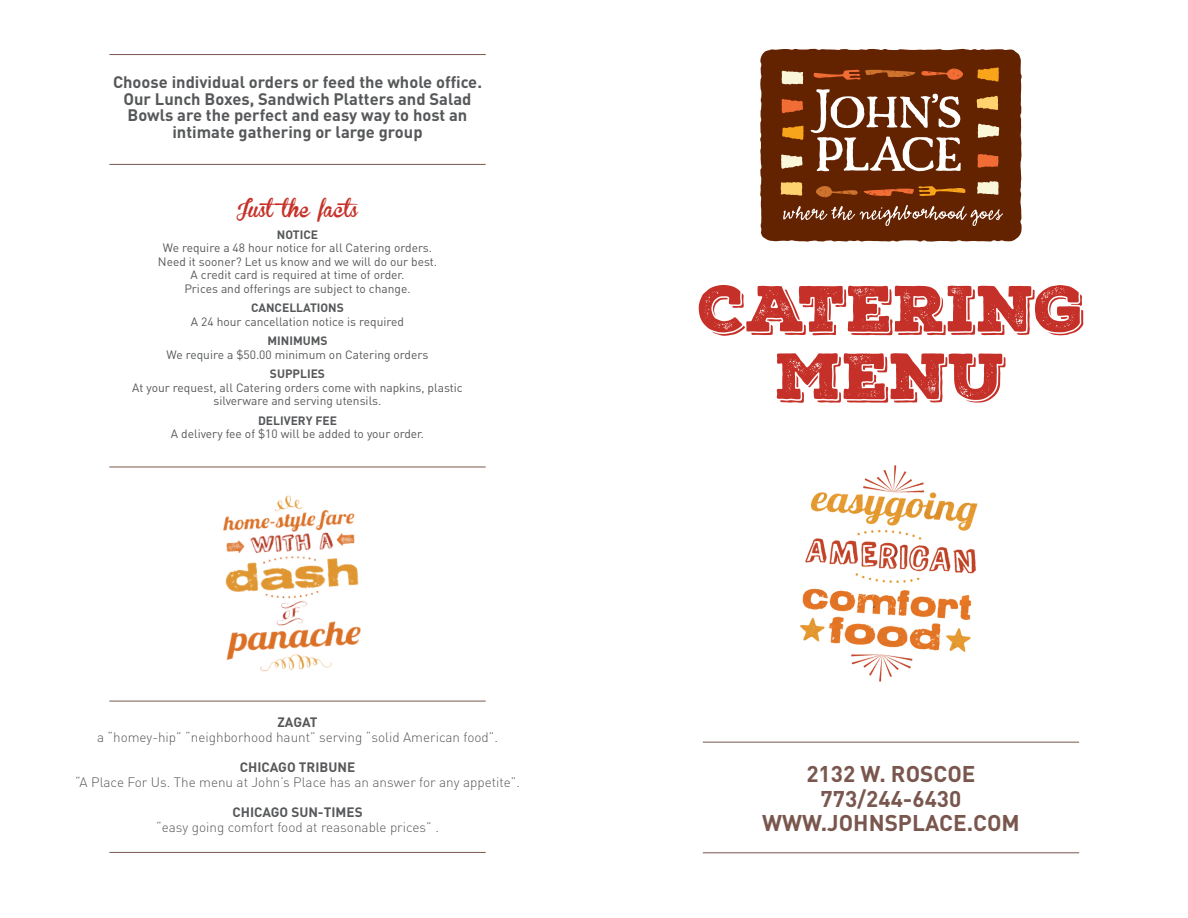
<style>
.page{position:relative;width:1188px;height:918px;background:#fff}
.page>*{position:absolute;margin:0;border:0;box-sizing:border-box;transform-origin:0 0}
.t1{font:63px/67.5px "Nexa Rust Slab Black Shadow 01";letter-spacing:.01em;color:#c53128;text-align:center}
.t2{font:700 22.5px/24.5px "DIN";color:#7a574e;text-align:center}
.t3{font:18px "Brannboll Fet";color:#c53128}
.t4{font:700 16.5px/16.5px "DIN";color:#57585a;text-align:center}
.t5{font:300 13.5px "DIN";color:#57585a}
.t6{font:700 13.5px "DIN";color:#57585a}
.t7{font:12px/13.5px "DIN";color:#57585a;text-align:center}
.t8{font:700 12px "DIN";color:#57585a}
</style>
<div class="page">
<div style="left:760px;top:49px;width:262px;height:193px;background:#642300"></div>
<svg style="left:782px;top:71px;width:21px;height:14px"></svg>
<svg style="left:782px;top:99px;width:21px;height:14px"></svg>
<svg style="left:977px;top:181px;width:22px;height:14px"></svg>
<svg style="left:977px;top:96px;width:21px;height:14px"></svg>
<svg style="left:781px;top:182px;width:21px;height:14px"></svg>
<svg style="left:781px;top:155px;width:21px;height:14px"></svg>
<svg style="left:977px;top:67px;width:22px;height:15px"></svg>
<svg style="left:782px;top:126px;width:22px;height:14px"></svg>
<svg style="left:978px;top:154px;width:21px;height:14px"></svg>
<svg style="left:978px;top:124px;width:21px;height:14px"></svg>
<svg style="left:816px;top:185px;width:150px;height:12px;background:#91430e"></svg>
<svg style="left:813px;top:68px;width:150px;height:13px;background:#8d3b0f"></svg>
<svg style="left:811px;top:89px;width:150px;height:82px"></svg>
<svg style="left:783px;top:205px;width:220px;height:21px;background:#7f4a2d"></svg>
<img style="left:800px;top:465px;width:178px;height:217px">
<hr style="left:109px;top:54px;width:377px;height:1px;background:#7a574e">
<hr style="left:109px;top:467px;width:377px;height:1px;background:#7a574e">
<hr style="left:109px;top:164px;width:377px;height:1px;background:#7a574e">
<hr style="left:703px;top:742px;width:376px;height:1px;background:#7a574e">
<hr style="left:703px;top:853px;width:376px;height:1px;background:#7a574e">
<hr style="left:109px;top:701px;width:377px;height:1px;background:#7a574e">
<hr style="left:109px;top:852px;width:377px;height:1px;background:#7a574e">
<img style="left:223px;top:495px;width:138px;height:177px">
<h3 class="t4" style="left:113px;top:73px;width:371px">Choose individual orders or feed the whole office.<br>Our Lunch Boxes, Sandwich Platters and Salad Bowls are the perfect and easy way to host an intimate gathering or large group</h3>
<h3 class="t3" style="left:237px;top:199px;width:129px">Justthe facts</h3>
<p class="t8" style="left:277px;top:226px;width:43px">NOTICE</p>
<p class="t7" style="left:158px;top:241px;width:281px">We require a 48 hour notice for all Catering orders.<br>Need it sooner? Let us know and we will do our best.<br>A credit card is required at time of order.<br>Prices and offerings are subject to change.</p>
<p class="t8" style="left:251px;top:300px;width:94px">CANCELLATIONS</p>
<p class="t7" style="left:191px;top:314px;width:215px">A 24 hour cancellation notice is required</p>
<p class="t8" style="left:267px;top:333px;width:62px">MINIMUMS</p>
<p class="t7" style="left:167px;top:347px;width:263px">We require a $50.00 minimum on Catering orders</p>
<p class="t8" style="left:270px;top:366px;width:57px">SUPPLIES</p>
<p class="t7" style="left:132px;top:380px;width:332px">At your request, all Catering orders come with napkins, plastic silverware and serving utensils.</p>
<p class="t8" style="left:258px;top:412px;width:81px">DELIVERY FEE</p>
<p class="t7" style="left:171px;top:427px;width:255px">A delivery fee of $10 will be added to your order.</p>
<p class="t6" style="left:278px;top:713px;width:42px">ZAGAT</p>
<p class="t5" style="left:97px;top:728px;width:403px">a “homey-hip” “neighborhood haunt” serving “solid American food”.</p>
<p class="t6" style="left:240px;top:758px;width:117px">CHICAGO TRIBUNE</p>
<p class="t5" style="left:75px;top:773px;width:446px">“A Place For Us. The menu at John’s Place has an answer for any appetite”.</p>
<p class="t6" style="left:232px;top:803px;width:132px">CHICAGO SUN-TIMES</p>
<p class="t5" style="left:156px;top:818px;width:284px">“easy going comfort food at reasonable prices” .</p>
<h1 class="t1" style="left:698px;top:277px;width:387px">CATERING<br>MENU</h1>
<h2 class="t2" style="left:762px;top:761px;width:259px">2132 W. ROSCOE<br>773/244-6430<br>WWW.JOHNSPLACE.COM</h2>
</div>
